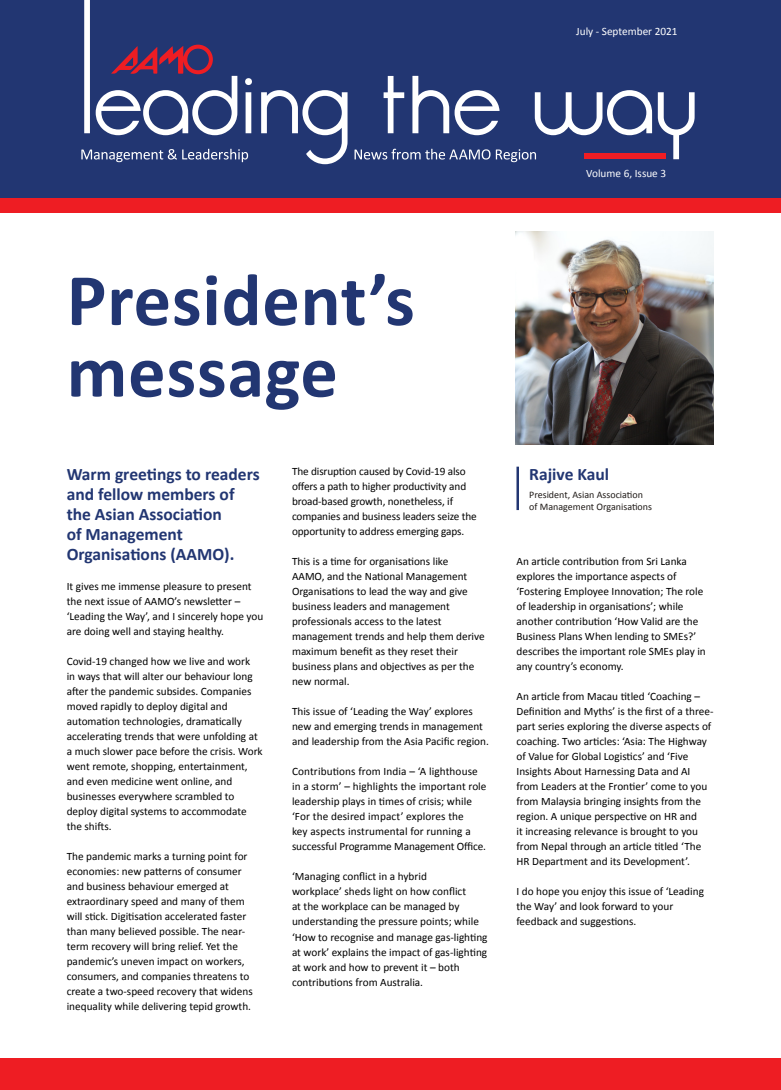
<style>
.page{position:relative;width:781px;height:1090px;background:#fff}
.page>*{position:absolute;margin:0;border:0;box-sizing:border-box;transform-origin:0 0}
.t1{font:700 74.62px/71.5px "Calibri";letter-spacing:.01em;color:#223672}
.t2{font:700 17.5px/20px "Calibri";color:#223672}
.t3{font:11.25px/15px "Calibri";color:#000}
.t4{font:11.25px "Calibri";color:#fff}
.t5{font:10px/12px "Calibri";color:#201b18}
</style>
<div class="page">
<div style="left:0;top:1057px;width:781px;height:32px;background:#ee1d23"></div>
<img style="left:516px;top:231px;width:197px;height:213px">
<hr style="left:516px;top:466px;width:3px;height:44px;background:#223672">
<div style="left:0;top:0;width:781px;height:199px;background:#223672"></div>
<div style="left:0;top:199px;width:781px;height:14px;background:#ee1d23"></div>
<svg style="left:84px;top:0;width:610px;height:164px"></svg>
<svg style="left:81px;top:149px;width:167px;height:13px"></svg>
<svg style="left:354px;top:149px;width:136px;height:10px"></svg>
<svg style="left:496px;top:149px;width:40px;height:13px"></svg>
<div style="left:584px;top:153px;width:82px;height:5px;background:#ee1d23"></div>
<svg style="left:111px;top:45px;width:102px;height:29px"></svg>
<p class="t4" style="left:576px;top:24px;width:103px">July - September 2021</p>
<p class="t4" style="left:586px;top:165px;width:81px">Volume 6, Issue 3</p>
<p class="t1" style="left:67px;top:262px;width:350px">President’s message</p>
<p class="t2" style="left:67px;top:463px;width:194px">Warm greetings to readers and fellow members of the Asian Association<br>of Management<br>Organisations (AAMO).</p>
<p class="t3" style="left:67px;top:578px;width:198px">It gives me immense pleasure to present the next issue of AAMO’s newsletter – ‘Leading the Way’, and I sincerely hope you are doing well and staying healthy.</p>
<p class="t3" style="left:67px;top:653px;width:197px">Covid-19 changed how we live and work<br>in ways that will alter our behaviour long after the pandemic subsides. Companies moved rapidly to deploy digital and automation technologies, dramatically accelerating trends that were unfolding at a much slower pace before the crisis. Work went remote, shopping, entertainment, and even medicine went online, and businesses everywhere scrambled to deploy digital systems to accommodate the shifts.</p>
<p class="t3" style="left:67px;top:848px;width:187px">The pandemic marks a turning point for economies: new patterns of consumer and business behaviour emerged at extraordinary speed and many of them will stick. Digitisation accelerated faster than many believed possible. The near&shy;term recovery will bring relief. Yet the pandemic’s uneven impact on workers, consumers, and companies threatens to create a two-speed recovery that widens inequality while delivering tepid growth.</p>
<p class="t3" style="left:292px;top:463px;width:186px">The disruption caused by Covid-19 also offers a path to higher productivity and broad-based growth, nonetheless, if companies and business leaders seize the opportunity to address emerging gaps.</p>
<p class="t3" style="left:292px;top:553px;width:194px">This is a time for organisations like<br>AAMO, and the National Management Organisations to lead the way and give business leaders and management professionals access to the latest management trends and help them derive maximum benefit as they reset their business plans and objectives as per the new normal.</p>
<p class="t3" style="left:292px;top:703px;width:198px">This issue of ‘Leading the Way’ explores new and emerging trends in management and leadership from the Asia Pacific region.</p>
<p class="t3" style="left:292px;top:763px;width:196px">Contributions from India – ‘A lighthouse in a storm’ – highlights the important role leadership plays in times of crisis; while ‘For the desired impact’ explores the<br>key aspects instrumental for running a successful Programme Management Office.</p>
<p class="t3" style="left:292px;top:868px;width:197px">‘Managing conflict in a hybrid<br>workplace’ sheds light on how conflict<br>at the workplace can be managed by understanding the pressure points; while ‘How to recognise and manage gas-lighting at work’ explains the impact of gas-lighting at work and how to prevent it – both contributions from Australia.</p>
<p class="t2" style="left:529px;top:463px;width:81px">Rajive Kaul</p>
<p class="t5" style="left:529px;top:488px;width:124px">President, Asian Association of Management Organisations</p>
<p class="t3" style="left:516px;top:553px;width:191px">An article contribution from Sri Lanka explores the importance aspects of ‘Fostering Employee Innovation; The role of leadership in organisations’; while another contribution ‘How Valid are the Business Plans When lending to SMEs?’ describes the important role SMEs play in any country’s economy.</p>
<p class="t3" style="left:516px;top:688px;width:198px">An article from Macau titled ‘Coaching – Definition and Myths’ is the first of a three&shy;part series exploring the diverse aspects of coaching. Two articles: ‘Asia: The Highway of Value for Global Logistics’ and ‘Five Insights About Harnessing Data and AI from Leaders at the Frontier’ come to you from Malaysia bringing insights from the region. A unique perspective on HR and<br>it increasing relevance is brought to you from Nepal through an article titled ‘The HR Department and its Development’.</p>
<p class="t3" style="left:516px;top:883px;width:189px">I do hope you enjoy this issue of ‘Leading the Way’ and look forward to your feedback and suggestions.</p>
</div>
